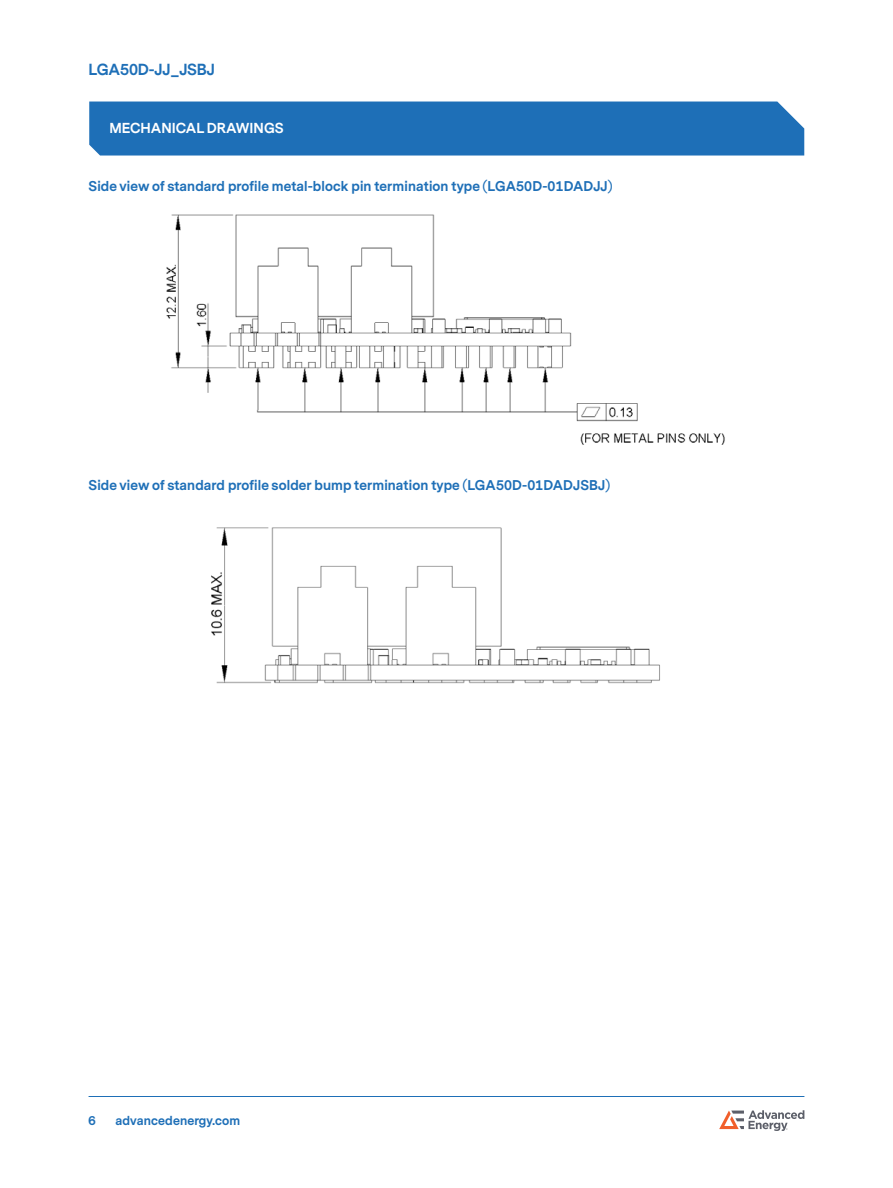
<style>
.page{position:relative;width:893px;height:1188px;background:#fff}
.page>*{position:absolute;margin:0;border:0;box-sizing:border-box;transform-origin:0 0}
.t1{font:700 15px "Messina Sans";letter-spacing:-.01em;color:#1e6fb7}
.t2{font:700 13.5px "Messina Sans";color:#fff}
.t3{font:700 13.2px "Messina Sans";letter-spacing:.01em;color:#1e6fb7}
.t4{font:700 12px "Messina Sans";letter-spacing:.01em;color:#1e6fb7}
</style>
<div class="page">
<hr style="left:89px;top:1096px;width:715px;height:1px;background:#1e6fb7">
<svg style="left:719px;top:1110px;width:85px;height:21px"></svg>
<div style="left:89px;top:102px;width:715px;height:54px;background:#1e6fb7"></div>
<img style="left:166px;top:214px;width:559px;height:231px">
<img style="left:211px;top:527px;width:449px;height:157px">
<p class="t1" style="left:89px;top:63px;width:128px">LGA50D-JJ_JSBJ</p>
<p class="t2" style="left:109px;top:121px;width:176px">MECHANICAL DRAWINGS</p>
<p class="t3" style="left:89px;top:180px;width:525px">Side view of standard profile metal-block pin termination type (LGA50D-01DADJJ)</p>
<p class="t3" style="left:89px;top:478px;width:523px">Side view of standard profile solder bump termination type (LGA50D-01DADJSBJ)</p>
<p class="t4" style="left:89px;top:1115px;width:9px">6</p>
<p class="t4" style="left:116px;top:1115px;width:126px">advancedenergy.com</p>
</div>
